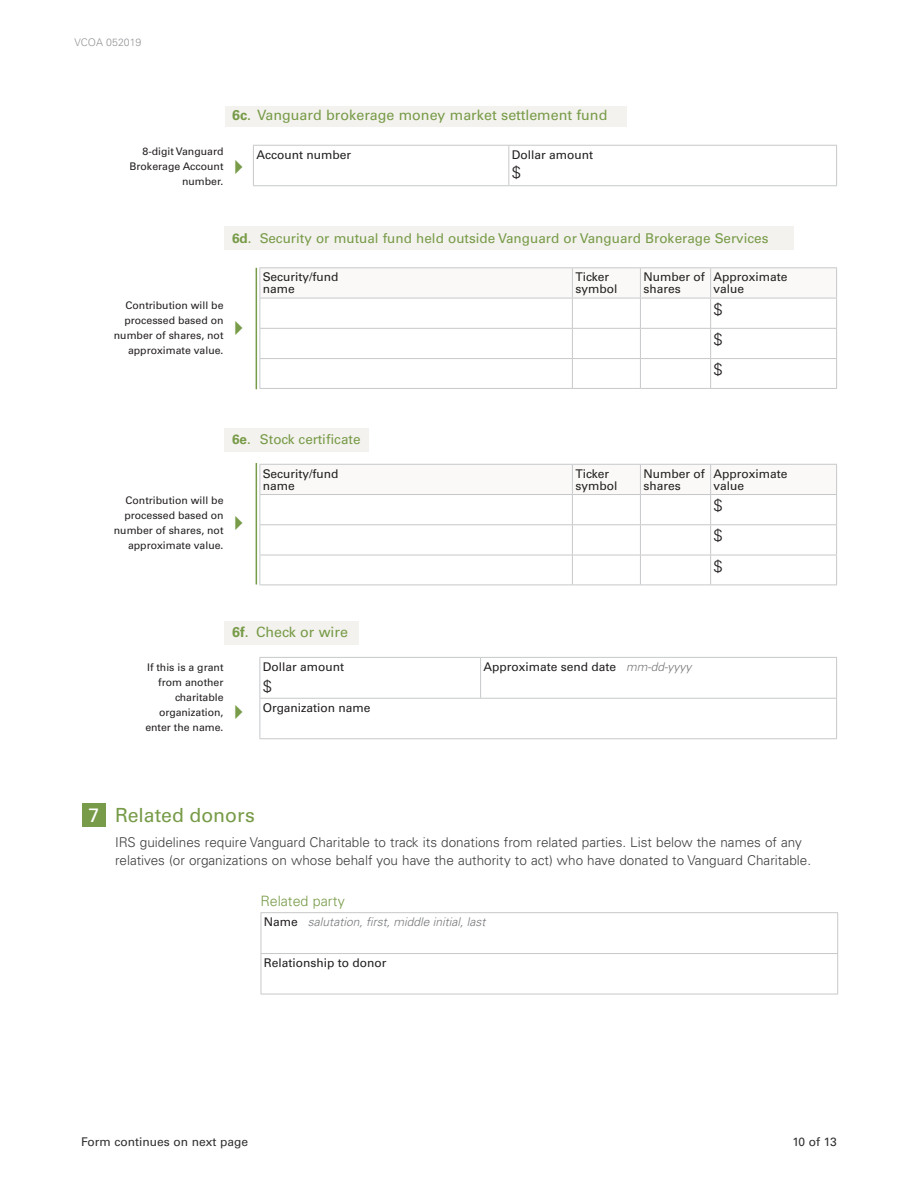
<style>
.page{position:relative;width:918px;height:1188px;background:#fff}
.page>*{position:absolute;margin:0;border:0;box-sizing:border-box;transform-origin:0 0}
.Module_Title{font:19.5px "Univers LT Std";color:#779b48}
.Module_Title-2{font:19.5px "Univers LT Std";color:#fff}
.Module_Title-3{font:300 16.5px "Univers LT Std";color:#231f20}
.Module_Intro_Copy{font:14.25px "Univers LT Std";color:#779b48}
.Module_Subhead{font:300 14.25px "Univers LT Std";color:#779b48}
.Module_Intro_Copy-2{font:300 13.5px/18px "Univers LT Std";color:#3e3e3f}
.Module_Intro_Copy-3{font:13.5px "Univers LT Std";color:#779b48}
.Module_Field_Title{font:12px/12px "Univers LT Std";color:#231f20}
.Module_Field_Title-2{font:italic 300 12px "Univers LT Std";color:#76787b}
.Form_Continue{font:12px "Univers LT Std";color:#312f30}
.Form_Page_Number{font:12px "Univers LT Std";color:#312f30}
.Call_out{font:10.5px/15px "Univers LT Std";color:#231f20;text-align:right}
.Form_Intro_Copy{font:300 10.5px "Univers LT Std";color:#939598}
.s1{font-weight:700}
.s2{font-weight:300;font-style:italic;color:#76787b}
.s3{font-weight:400;font-style:normal;color:#231f20}
</style>
<div class="page">
<svg style="left:261px;top:268px;width:575px;height:30px"></svg>
<hr style="left:260px;top:267px;width:312px;height:1px;background:#c7c8ca">
<hr style="left:260px;top:268px;width:1px;height:30px;background:#c7c8ca">
<hr style="left:572px;top:267px;width:68px;height:1px;background:#c7c8ca">
<hr style="left:572px;top:268px;width:1px;height:30px;background:#c7c8ca">
<hr style="left:640px;top:267px;width:71px;height:1px;background:#c7c8ca">
<hr style="left:640px;top:268px;width:1px;height:30px;background:#c7c8ca">
<hr style="left:711px;top:267px;width:126px;height:1px;background:#c7c8ca">
<hr style="left:710px;top:268px;width:1px;height:30px;background:#c7c8ca">
<hr style="left:836px;top:268px;width:1px;height:30px;background:#c7c8ca">
<hr style="left:260px;top:298px;width:312px;height:1px;background:#c7c8ca">
<hr style="left:260px;top:298px;width:1px;height:30px;background:#c7c8ca">
<hr style="left:572px;top:298px;width:68px;height:1px;background:#c7c8ca">
<hr style="left:572px;top:298px;width:1px;height:30px;background:#c7c8ca">
<hr style="left:640px;top:298px;width:71px;height:1px;background:#c7c8ca">
<hr style="left:640px;top:298px;width:1px;height:30px;background:#c7c8ca">
<hr style="left:711px;top:298px;width:126px;height:1px;background:#c7c8ca">
<hr style="left:710px;top:298px;width:1px;height:30px;background:#c7c8ca">
<hr style="left:836px;top:298px;width:1px;height:30px;background:#c7c8ca">
<hr style="left:260px;top:328px;width:312px;height:1px;background:#c7c8ca">
<hr style="left:572px;top:328px;width:68px;height:1px;background:#c7c8ca">
<hr style="left:640px;top:328px;width:71px;height:1px;background:#c7c8ca">
<hr style="left:711px;top:328px;width:126px;height:1px;background:#c7c8ca">
<hr style="left:260px;top:358px;width:312px;height:1px;background:#c7c8ca">
<svg style="left:260px;top:329px;width:1px;height:59px"></svg>
<hr style="left:260px;top:388px;width:312px;height:1px;background:#c7c8ca">
<hr style="left:572px;top:388px;width:68px;height:1px;background:#c7c8ca">
<hr style="left:640px;top:388px;width:71px;height:1px;background:#c7c8ca">
<hr style="left:711px;top:388px;width:126px;height:1px;background:#c7c8ca">
<hr style="left:572px;top:358px;width:68px;height:1px;background:#c7c8ca">
<svg style="left:572px;top:329px;width:1px;height:59px"></svg>
<hr style="left:640px;top:358px;width:71px;height:1px;background:#c7c8ca">
<svg style="left:640px;top:329px;width:1px;height:59px"></svg>
<hr style="left:711px;top:358px;width:126px;height:1px;background:#c7c8ca">
<svg style="left:710px;top:329px;width:1px;height:59px"></svg>
<svg style="left:836px;top:329px;width:1px;height:59px"></svg>
<svg style="left:260px;top:464px;width:577px;height:60px"></svg>
<hr style="left:260px;top:524px;width:312px;height:1px;background:#c7c8ca">
<hr style="left:260px;top:525px;width:1px;height:30px;background:#c7c8ca">
<hr style="left:572px;top:524px;width:68px;height:1px;background:#c7c8ca">
<hr style="left:572px;top:525px;width:1px;height:30px;background:#c7c8ca">
<hr style="left:640px;top:524px;width:71px;height:1px;background:#c7c8ca">
<hr style="left:640px;top:525px;width:1px;height:30px;background:#c7c8ca">
<hr style="left:711px;top:524px;width:126px;height:1px;background:#c7c8ca">
<hr style="left:710px;top:525px;width:1px;height:30px;background:#c7c8ca">
<hr style="left:836px;top:525px;width:1px;height:30px;background:#c7c8ca">
<hr style="left:260px;top:555px;width:312px;height:1px;background:#c7c8ca">
<hr style="left:260px;top:555px;width:1px;height:30px;background:#c7c8ca">
<hr style="left:260px;top:585px;width:312px;height:1px;background:#c7c8ca">
<hr style="left:572px;top:585px;width:68px;height:1px;background:#c7c8ca">
<hr style="left:640px;top:585px;width:71px;height:1px;background:#c7c8ca">
<hr style="left:711px;top:585px;width:126px;height:1px;background:#c7c8ca">
<hr style="left:572px;top:555px;width:68px;height:1px;background:#c7c8ca">
<hr style="left:572px;top:555px;width:1px;height:30px;background:#c7c8ca">
<hr style="left:640px;top:555px;width:71px;height:1px;background:#c7c8ca">
<hr style="left:640px;top:555px;width:1px;height:30px;background:#c7c8ca">
<hr style="left:711px;top:555px;width:126px;height:1px;background:#c7c8ca">
<hr style="left:710px;top:555px;width:1px;height:30px;background:#c7c8ca">
<hr style="left:836px;top:555px;width:1px;height:30px;background:#c7c8ca">
<div style="left:225px;top:226px;width:569px;height:24px;background:#f4f2ee"></div>
<div style="left:225px;top:428px;width:144px;height:23px;background:#f4f2ee"></div>
<hr style="left:256px;top:268px;width:1px;height:121px;background:#779b48">
<hr style="left:256px;top:463px;width:1px;height:122px;background:#779b48">
<hr style="left:260px;top:657px;width:221px;height:1px;background:#c7c8ca">
<hr style="left:260px;top:658px;width:1px;height:40px;background:#c7c8ca">
<hr style="left:481px;top:657px;width:356px;height:1px;background:#c7c8ca">
<hr style="left:836px;top:658px;width:1px;height:40px;background:#c7c8ca">
<hr style="left:480px;top:658px;width:1px;height:40px;background:#c7c8ca">
<hr style="left:260px;top:698px;width:577px;height:1px;background:#c7c8ca">
<hr style="left:260px;top:699px;width:1px;height:39px;background:#c7c8ca">
<hr style="left:260px;top:738px;width:577px;height:1px;background:#c7c8ca">
<hr style="left:836px;top:699px;width:1px;height:39px;background:#c7c8ca">
<div style="left:225px;top:621px;width:134px;height:23px;background:#f4f2ee"></div>
<hr style="left:253px;top:145px;width:256px;height:1px;background:#c7c8ca">
<hr style="left:253px;top:146px;width:1px;height:39px;background:#c7c8ca">
<hr style="left:509px;top:145px;width:328px;height:1px;background:#c7c8ca">
<hr style="left:253px;top:185px;width:256px;height:1px;background:#c7c8ca">
<hr style="left:509px;top:185px;width:328px;height:1px;background:#c7c8ca">
<hr style="left:508px;top:146px;width:1px;height:39px;background:#c7c8ca">
<hr style="left:836px;top:146px;width:1px;height:39px;background:#c7c8ca">
<div style="left:225px;top:106px;width:401px;height:21px;background:#f4f2ee"></div>
<hr style="left:261px;top:913px;width:1px;height:40px;background:#c7c8ca">
<hr style="left:261px;top:912px;width:577px;height:1px;background:#c7c8ca">
<hr style="left:837px;top:913px;width:1px;height:40px;background:#c7c8ca">
<hr style="left:261px;top:953px;width:577px;height:1px;background:#c7c8ca">
<hr style="left:261px;top:954px;width:1px;height:40px;background:#c7c8ca">
<hr style="left:837px;top:954px;width:1px;height:40px;background:#c7c8ca">
<hr style="left:261px;top:994px;width:577px;height:1px;background:#c7c8ca">
<div style="left:82px;top:804px;width:24px;height:23px;background:#779b48"></div>
<p class="Form_Intro_Copy" style="left:75px;top:36px;width:68px">VCOA 052019</p>
<p class="Module_Intro_Copy" style="left:232px;top:107px;width:377px"><span class="s1">6c</span>. Vanguard brokerage money market settlement fund</p>
<p class="Call_out" style="left:129px;top:144px;width:96px">8-digit Vanguard<br>Brokerage Account number.</p>
<p class="Module_Field_Title" style="left:256px;top:148px;width:96px">Account number</p>
<p class="Module_Field_Title" style="left:512px;top:148px;width:83px">Dollar amount</p>
<p class="Module_Title-3" style="left:512px;top:162px;width:11px">$</p>
<p class="Module_Intro_Copy-3" style="left:232px;top:230px;width:538px"><span class="s1">6d</span>. Security or mutual fund held outside Vanguard or Vanguard Brokerage Services</p>
<p class="Call_out" style="left:114px;top:298px;width:111px">Contribution will be processed based on number of shares, not approximate value.</p>
<p class="Module_Field_Title" style="left:263px;top:271px;width:77px">Security/fund name</p>
<p class="Module_Field_Title" style="left:575px;top:271px;width:43px">Ticker symbol</p>
<p class="Module_Field_Title" style="left:643px;top:271px;width:63px">Number of shares</p>
<p class="Module_Field_Title" style="left:714px;top:271px;width:75px">Approximate value</p>
<p class="Module_Title-3" style="left:714px;top:299px;width:11px">$</p>
<p class="Module_Title-3" style="left:714px;top:329px;width:11px">$</p>
<p class="Module_Title-3" style="left:714px;top:359px;width:11px">$</p>
<p class="Module_Intro_Copy-3" style="left:232px;top:431px;width:130px"><span class="s1">6e</span>. Stock certificate</p>
<p class="Call_out" style="left:114px;top:493px;width:111px">Contribution will be processed based on number of shares, not approximate value.</p>
<p class="Module_Field_Title" style="left:263px;top:467px;width:77px">Security/fund name</p>
<p class="Module_Field_Title" style="left:575px;top:467px;width:43px">Ticker symbol</p>
<p class="Module_Field_Title" style="left:643px;top:467px;width:63px">Number of shares</p>
<p class="Module_Field_Title" style="left:714px;top:467px;width:75px">Approximate value</p>
<p class="Module_Title-3" style="left:714px;top:495px;width:11px">$</p>
<p class="Module_Title-3" style="left:714px;top:526px;width:11px">$</p>
<p class="Module_Title-3" style="left:714px;top:556px;width:11px">$</p>
<p class="Module_Intro_Copy" style="left:232px;top:624px;width:117px"><span class="s1">6f</span>. Check or wire</p>
<p class="Call_out" style="left:145px;top:660px;width:80px">If this is a grant from another charitable organization, enter the name.</p>
<p class="Module_Field_Title" style="left:263px;top:660px;width:83px">Dollar amount</p>
<p class="Module_Title-3" style="left:263px;top:676px;width:11px">$</p>
<p class="Module_Field_Title" style="left:263px;top:701px;width:109px">Organization name</p>
<p class="Module_Field_Title" style="left:484px;top:660px;width:209px">Approximate send date <span class="s2">mm-dd-yyyy</span></p>
<p class="Module_Title-2" style="left:88px;top:804px;width:12px">7</p>
<p class="Module_Title" style="left:115px;top:804px;width:141px">Related donors</p>
<p class="Module_Intro_Copy-2" style="left:115px;top:833px;width:698px">IRS guidelines require Vanguard Charitable to track its donations from related parties. List below the names of any relatives (or organizations on whose behalf you have the authority to act) who have donated to Vanguard Charitable.</p>
<p class="Module_Subhead" style="left:261px;top:892px;width:86px">Related party</p>
<p class="Module_Field_Title-2" style="left:264px;top:914px;width:223px"><span class="s3">Name</span> salutation, first, middle initial, last</p>
<p class="Module_Field_Title" style="left:264px;top:957px;width:124px">Relationship to donor</p>
<p class="Form_Continue" style="left:81px;top:1134px;width:169px">Form continues on next page</p>
<p class="Form_Page_Number" style="left:792px;top:1134px;width:46px">10 of 13</p>
</div>
